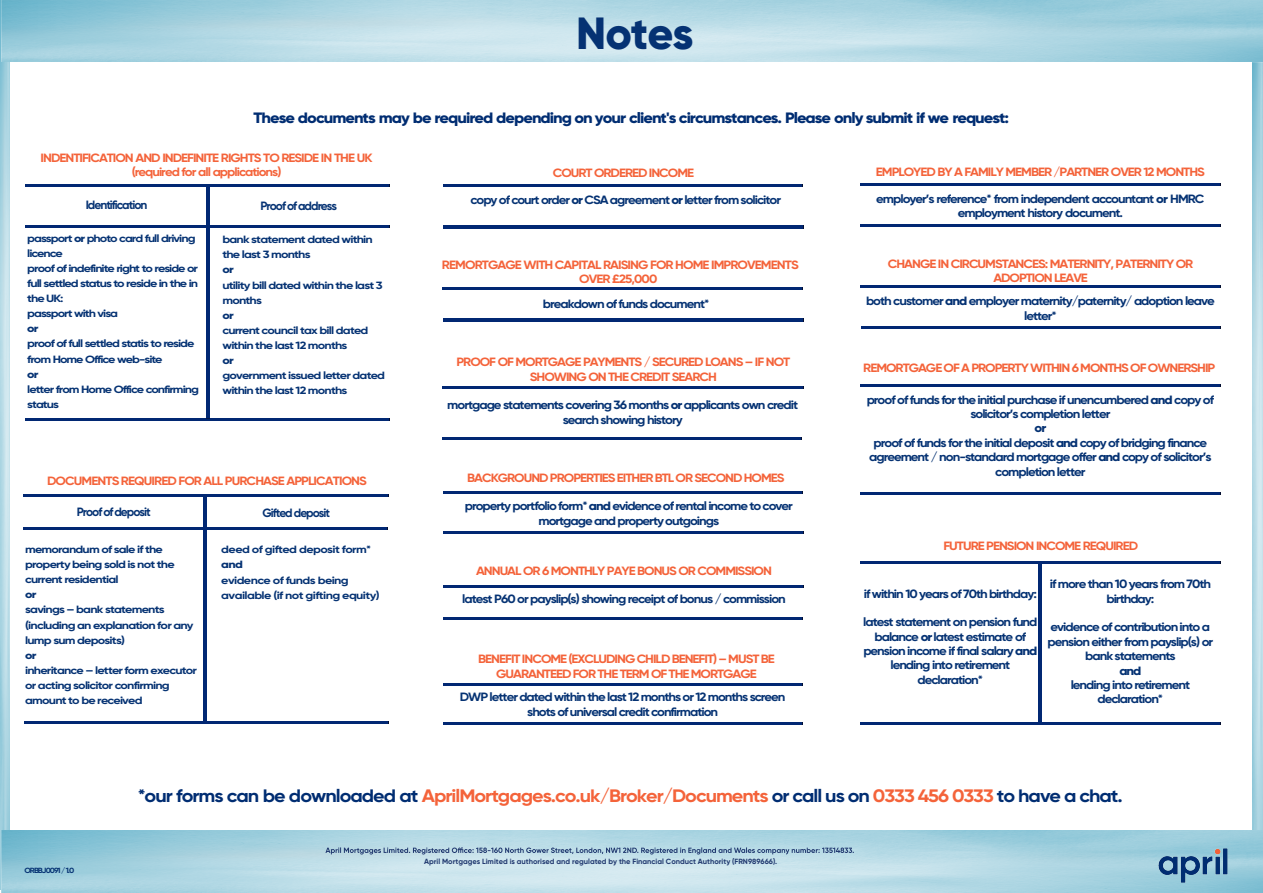
<style>
.page{position:relative;width:1263px;height:893px;background:#fff}
.page>*{position:absolute;margin:0;border:0;box-sizing:border-box;transform-origin:0 0}
.t1{font:800 45px "Gilroy";letter-spacing:-.02em;color:#053273}
.t2{font:700 18px "Gilroy";letter-spacing:-.05em;color:#002d72;scale:1.1 1}
.t3{font:800 15px "Gilroy";letter-spacing:-.06em;color:#002d72;scale:1.1 1}
.t4{font:700 12px/14.4px "Gilroy";letter-spacing:-.075em;color:#053273;text-align:center;scale:1.1 1}
.t5{font:700 12px/14.4px "Gilroy";letter-spacing:-.075em;color:#f4633a;text-align:center;scale:1.1 1}
.t6{font:700 12px "Gilroy";letter-spacing:-.075em;color:#053273}
.t7{font:800 12px "Gilroy";color:#053273;scale:1.1 1}
.t8{font:700 10.5px/15.1px "Gilroy";letter-spacing:-.065em;color:#053273;scale:1.2 1}
.t9{font:700 10.5px/15.1px "Gilroy";letter-spacing:-.045em;color:#053273;scale:1.2 1}
.t10{font:800 10.5px "Gilroy";letter-spacing:-.065em;color:#053273;scale:1.2 1}
.t11{font:700 7.5px "Gilroy";color:#20386f}
.t12{font:700 7.5px "Gilroy";letter-spacing:-.12em;color:#053273;scale:1.1 1}
.s1{font-weight:800}
.s2{color:#f4633a}
</style>
<div class="page">
<img style="left:1253px;top:63px;width:9px;height:830px">
<img style="left:1px;top:62px;width:9px;height:768px">
<img style="left:1px;top:830px;width:1261px;height:62px">
<img style="left:1px;top:0;width:1261px;height:62px">
<img style="left:25px;top:419px;width:365px;height:2px">
<img style="left:207px;top:187px;width:2px;height:231px">
<img style="left:24px;top:495px;width:364px;height:2px">
<img style="left:23px;top:528px;width:365px;height:2px">
<img style="left:204px;top:497px;width:2px;height:225px">
<img style="left:25px;top:185px;width:365px;height:2px">
<img style="left:1139px;top:830px;width:107px;height:63px">
<img style="left:25px;top:225px;width:365px;height:2px">
<img style="left:24px;top:722px;width:365px;height:2px">
<img style="left:443px;top:185px;width:359px;height:2px">
<img style="left:443px;top:226px;width:360px;height:2px">
<img style="left:443px;top:491px;width:360px;height:2px">
<img style="left:443px;top:531px;width:360px;height:3px">
<img style="left:443px;top:287px;width:359px;height:3px">
<img style="left:443px;top:319px;width:360px;height:2px">
<img style="left:442px;top:386px;width:361px;height:3px">
<img style="left:443px;top:437px;width:358px;height:2px">
<img style="left:444px;top:585px;width:360px;height:3px">
<img style="left:444px;top:617px;width:359px;height:2px">
<img style="left:444px;top:683px;width:358px;height:2px">
<img style="left:444px;top:722px;width:358px;height:3px">
<img style="left:860px;top:184px;width:360px;height:2px">
<img style="left:860px;top:224px;width:360px;height:2px">
<img style="left:861px;top:286px;width:359px;height:2px">
<img style="left:861px;top:326px;width:359px;height:2px">
<img style="left:861px;top:384px;width:359px;height:2px">
<img style="left:861px;top:492px;width:359px;height:2px">
<img style="left:861px;top:562px;width:359px;height:2px">
<img style="left:1039px;top:563px;width:2px;height:159px">
<img style="left:861px;top:722px;width:359px;height:2px">
<svg style="left:325px;top:847px;width:529px;height:7px;background:#8ca9c1"></svg>
<h1 class="t1" style="left:576px;top:5px;width:119px">Notes</h1>
<p class="t3" style="left:254px;top:108px;width:688px">These documents may be required depending on your client's circumstances. Please only submit if we request:</p>
<p class="t5" style="left:41px;top:150px;width:303px">INDENTIFICATION AND INDEFINITE RIGHTS TO RESIDE IN THE UK (required for all applications)</p>
<p class="t6" style="left:260px;top:198px;width:78px">Proof of address</p>
<p class="t8" style="left:27px;top:230px;width:144px">passport <span class="s1">or</span> photo card full driving licence<br>proof of indefinite right to reside or full settled status to reside in the in the UK:<br>passport with visa</p>
<p class="t10" style="left:27px;top:322px;width:11px">or</p>
<p class="t8" style="left:27px;top:336px;width:141px">proof of full settled statis to reside from Home Office web-site</p>
<p class="t10" style="left:27px;top:367px;width:11px">or</p>
<p class="t8" style="left:27px;top:381px;width:145px">letter from Home Office confirming status</p>
<p class="t6" style="left:86px;top:197px;width:63px">Identification</p>
<p class="t8" style="left:222px;top:232px;width:127px">bank statement dated within the last 3 months</p>
<p class="t10" style="left:222px;top:263px;width:11px">or</p>
<p class="t8" style="left:222px;top:277px;width:135px">utility bill dated within the last 3 months</p>
<p class="t10" style="left:222px;top:309px;width:11px">or</p>
<p class="t8" style="left:222px;top:323px;width:123px">current council tax bill dated within the last 12 months</p>
<p class="t10" style="left:222px;top:354px;width:11px">or</p>
<p class="t8" style="left:222px;top:368px;width:137px">government issued letter dated within the last 12 months</p>
<p class="t5" style="left:47px;top:474px;width:292px">DOCUMENTS REQUIRED FOR ALL PURCHASE APPLICATIONS</p>
<p class="t6" style="left:77px;top:504px;width:75px">Proof of deposit</p>
<p class="t6" style="left:262px;top:505px;width:69px">Gifted deposit</p>
<p class="t8" style="left:221px;top:542px;width:126px">deed of gifted deposit form*</p>
<p class="t10" style="left:221px;top:558px;width:20px">and</p>
<p class="t9" style="left:221px;top:572px;width:133px">evidence of funds being available (if not gifting equity)</p>
<p class="t8" style="left:25px;top:542px;width:126px">memorandum of sale if the property being sold is not the current residential</p>
<p class="t10" style="left:25px;top:588px;width:11px">or</p>
<p class="t8" style="left:25px;top:602px;width:142px">savings – bank statements (including an explanation for any lump sum deposits)</p>
<p class="t10" style="left:25px;top:648px;width:11px">or</p>
<p class="t8" style="left:25px;top:663px;width:145px">inheritance – letter form executor or acting solicitor confirming amount to be received</p>
<p class="t5" style="left:553px;top:166px;width:130px">COURT ORDERED INCOME</p>
<p class="t4" style="left:470px;top:193px;width:284px">copy of court order <span class="s1">or</span> CSA agreement <span class="s1">or</span> letter from solicitor</p>
<p class="t5" style="left:442px;top:257px;width:326px">REMORTGAGE WITH CAPITAL RAISING FOR HOME IMPROVEMENTS<br>OVER £25,000</p>
<p class="t4" style="left:543px;top:296px;width:153px">breakdown of funds document*</p>
<p class="t5" style="left:456px;top:355px;width:305px">PROOF OF MORTGAGE PAYMENTS / SECURED LOANS – IF NOT<br>SHOWING ON THE CREDIT SEARCH</p>
<p class="t4" style="left:447px;top:398px;width:320px">mortgage statements covering 36 months <span class="s1">or</span> applicants own credit search showing history</p>
<p class="t5" style="left:467px;top:471px;width:290px">BACKGROUND PROPERTIES EITHER BTL OR SECOND HOMES</p>
<p class="t4" style="left:465px;top:499px;width:300px">property portfolio form* <span class="s1">and</span> evidence of rental income to cover mortgage and property outgoings</p>
<p class="t5" style="left:476px;top:564px;width:270px">ANNUAL OR 6 MONTHLY PAYE BONUS OR COMMISSION</p>
<p class="t4" style="left:462px;top:591px;width:296px">latest P60 or payslip(s) showing receipt of bonus / commission</p>
<p class="t5" style="left:478px;top:652px;width:271px">BENEFIT INCOME (EXCLUDING CHILD BENEFIT) – MUST BE<br>GUARANTEED FOR THE TERM OF THE MORTGAGE</p>
<p class="t4" style="left:460px;top:690px;width:298px">DWP letter dated within the last 12 months or 12 months screen shots of universal credit confirmation</p>
<p class="t5" style="left:876px;top:165px;width:300px">EMPLOYED BY A FAMILY MEMBER /PARTNER OVER 12 MONTHS</p>
<p class="t4" style="left:876px;top:192px;width:300px;line-height:14px">employer’s reference* from independent accountant <span class="s1">or</span> HMRC employment history document.</p>
<p class="t5" style="left:888px;top:256px;width:279px">CHANGE IN CIRCUMSTANCES: MATERNITY, PATERNITY OR<br>ADOPTION LEAVE</p>
<p class="t4" style="left:866px;top:294px;width:319px">both customer <span class="s1">and</span> employer maternity/paternity/ adoption leave letter*</p>
<p class="t5" style="left:863px;top:361px;width:322px">REMORTGAGE OF A PROPERTY WITHIN 6 MONTHS OF OWNERSHIP</p>
<p class="t4" style="left:867px;top:392px;width:317px">proof of funds for the initial purchase if unencumbered <span class="s1">and</span> copy of solicitor’s completion letter</p>
<p class="t4" style="left:869px;top:421px;width:313px"><span class="s1">or<br></span>proof of funds for the initial deposit <span class="s1">and</span> copy of bridging finance agreement / non-standard mortgage offer <span class="s1">and</span> copy of solicitor’s completion letter</p>
<p class="t5" style="left:943px;top:538px;width:178px">FUTURE PENSION INCOME REQUIRED</p>
<p class="t4" style="left:864px;top:586px;width:159px">if within 10 years of 70th birthday:</p>
<p class="t4" style="left:863px;top:615px;width:160px">latest statement on pension fund balance <span class="s1">or</span> latest estimate of pension income if final salary <span class="s1">and </span>lending into retirement declaration*</p>
<p class="t4" style="left:1050px;top:577px;width:148px">if more than 10 years from 70th birthday:</p>
<p class="t4" style="left:1047px;top:620px;width:152px">evidence of contribution into a pension either from payslip(s) or bank statements</p>
<p class="t7" style="left:1119px;top:663px;width:22px">and</p>
<p class="t4" style="left:1071px;top:677px;width:110px">lending into retirement declaration*</p>
<p class="t12" style="left:24px;top:866px;width:47px">ORBBJ0091 /1.0</p>
<h2 class="t2" style="left:138px;top:784px;width:897px">*our forms can be downloaded at <span class="s2">AprilMortgages.co.uk/Broker/Documents</span> or call us on <span class="s2">0333 456 0333</span> to have a chat.</h2>
<p class="t11" style="left:424px;top:856px;width:355px">April Mortgages Limited is authorised and regulated by the Financial Conduct Authority (FRN989666).</p>
</div>
